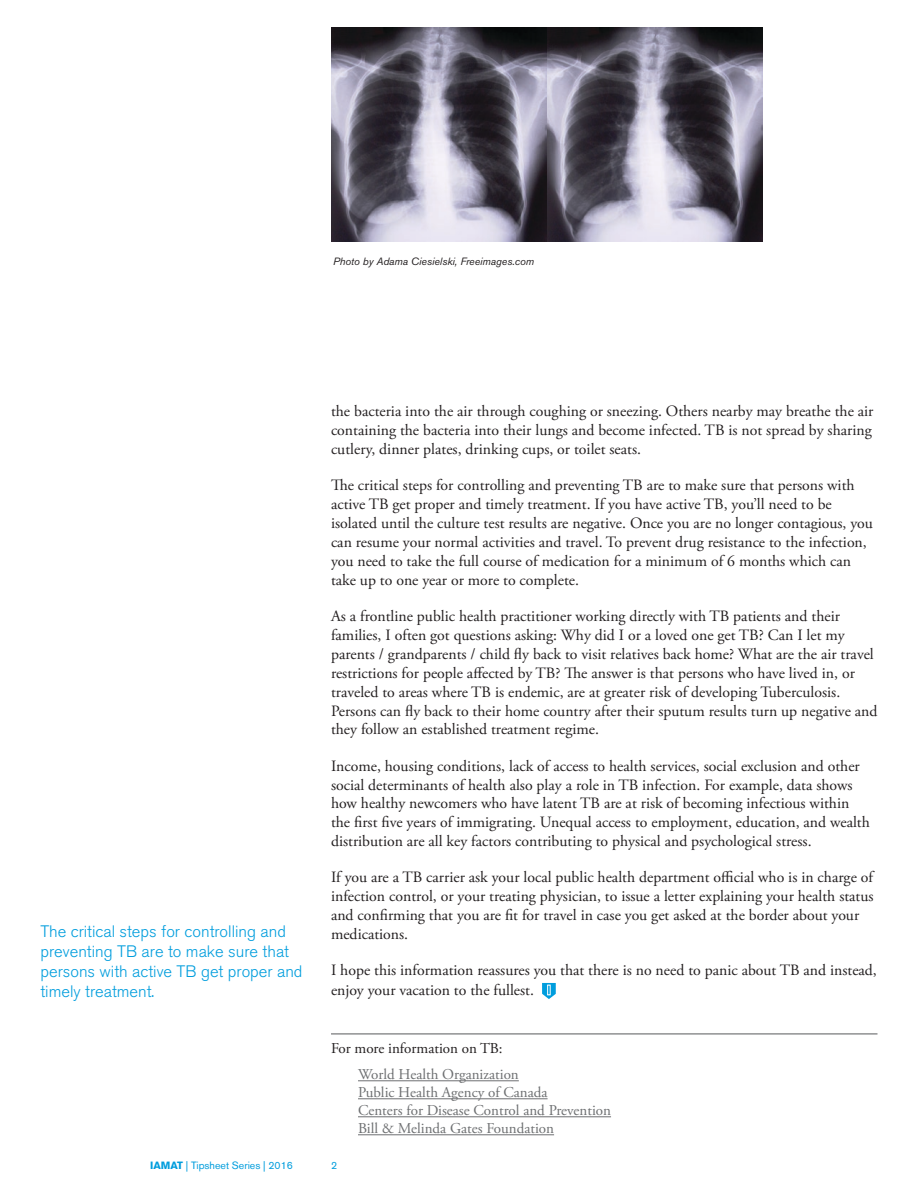
<style>
.page{position:relative;width:918px;height:1188px;background:#fff}
.page>*{position:absolute;margin:0;border:0;box-sizing:border-box;transform-origin:0 0}
.t1{font:300 16.5px/19.8px "Akzidenz Grotesk BE";color:#009ddd}
.t2{font:15.75px/18.9px "Adobe Garamond Pro";color:#231f20}
.t3{font:15px/18px "Adobe Garamond Pro";color:#6d6f71}
.t4{font:15px "Adobe Garamond Pro";color:#231f20}
.t5{font:italic 10.5px "Akzidenz Grotesk BE";color:#231f20}
.t6{font:10.5px "Akzidenz Grotesk BE";color:#009ddd}
.s1{font-weight:700}
</style>
<div class="page">
<svg style="left:542px;top:983px;width:14px;height:16px"></svg>
<img style="left:331px;top:27px;width:432px;height:214px">
<hr style="left:331px;top:1034px;width:547px;height:1px;background:#58595b">
<hr style="left:358px;top:1080px;width:161px;height:1px;background:#6d6f71">
<hr style="left:358px;top:1098px;width:190px;height:1px;background:#6d6f71">
<hr style="left:358px;top:1116px;width:253px;height:1px;background:#6d6f71">
<hr style="left:358px;top:1134px;width:196px;height:1px;background:#6d6f71">
<p class="t5" style="left:333px;top:255px;width:203px">Photo by Adama Ciesielski, Freeimages.com</p>
<p class="t1" style="left:40px;top:922px;width:264px">The critical steps for controlling and preventing TB are to make sure that persons with active TB get proper and timely treatment.</p>
<p class="t2" style="left:331px;top:403px;width:544px;text-align:justify">the bacteria into the air through coughing or sneezing. Others nearby may breathe the air containing the bacteria into their lungs and become infected. TB is not spread by sharing cutlery, dinner plates, drinking cups, or toilet seats.</p>
<p class="t2" style="left:331px;top:477px;width:544px">The critical steps for controlling and preventing TB are to make sure that persons with active TB get proper and timely treatment. If you have active TB, you’ll need to be isolated until the culture test results are negative. Once you are no longer contagious, you can resume your normal activities and travel. To prevent drug resistance to the infection, you need to take the full course of medication for a minimum of 6 months which can take up to one year or more to complete.</p>
<p class="t2" style="left:331px;top:607px;width:548px">As a frontline public health practitioner working directly with TB patients and their families, I often got questions asking: Why did I or a loved one get TB? Can I let my parents / grandparents / child fly back to visit relatives back home? What are the air travel restrictions for people affected by TB? The answer is that persons who have lived in, or traveled to areas where TB is endemic, are at greater risk of developing Tuberculosis.<br>Persons can fly back to their home country after their sputum results turn up negative and they follow an established treatment regime.</p>
<p class="t2" style="left:331px;top:757px;width:540px">Income, housing conditions, lack of access to health services, social exclusion and other social determinants of health also play a role in TB infection. For example, data shows how healthy newcomers who have latent TB are at risk of becoming infectious within the first five years of immigrating. Unequal access to employment, education, and wealth distribution are all key factors contributing to physical and psychological stress.</p>
<p class="t2" style="left:331px;top:869px;width:544px">If you are a TB carrier ask your local public health department official who is in charge of infection control, or your treating physician, to issue a letter explaining your health status and confirming that you are fit for travel in case you get asked at the border about your medications.</p>
<p class="t2" style="left:331px;top:961px;width:547px;line-height:19.4px">I hope this information reassures you that there is no need to panic about TB and instead, enjoy your vacation to the fullest.</p>
<p class="t4" style="left:331px;top:1039px;width:173px">For more information on TB:</p>
<p class="t3" style="left:358px;top:1066px;width:255px">World Health Organization<br>Public Health Agency of Canada<br>Centers for Disease Control and Prevention Bill &amp; Melinda Gates Foundation</p>
<p class="t6" style="left:150px;top:1159px;width:144px"><span class="s1">IAMAT</span> | Tipsheet Series | 2016</p>
<p class="t6" style="left:331px;top:1159px;width:8px">2</p>
</div>
